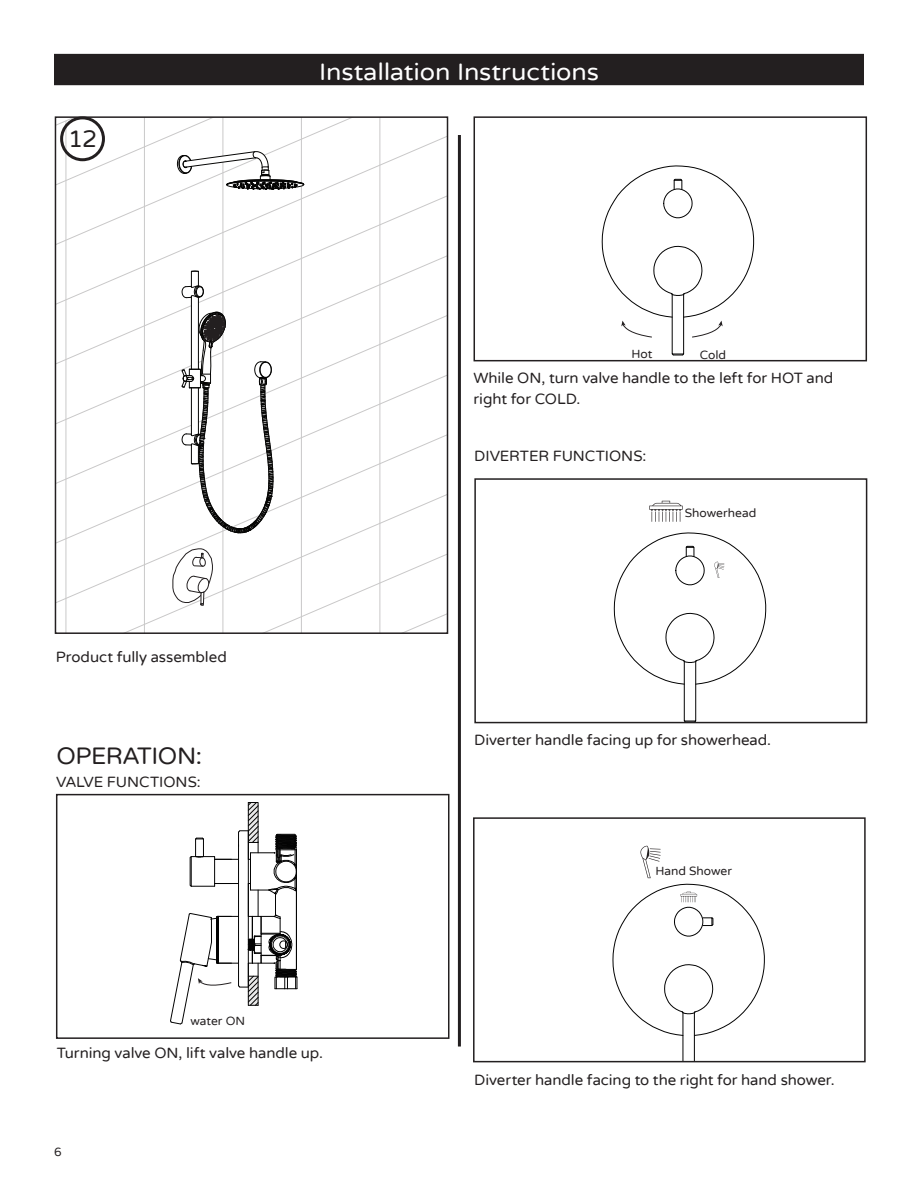
<style>
.page{position:relative;width:918px;height:1188px;background:#fff}
.page>*{position:absolute;margin:0;border:0;box-sizing:border-box;transform-origin:0 0}
.Header_BAR{font:24px "Varela Round";letter-spacing:-.005em;color:#fff;scale:1.05 1}
.Sub_Italic_Gray{font:24px "Varela Round";letter-spacing:-.015em;color:#231f20}
.Sub_Italic_Gray-2{font:15px/21px "Varela Round";letter-spacing:-.005em;color:#231f20}
.t1{font:12px "Varela Round";color:#231f20}
</style>
<div class="page">
<div style="left:54px;top:54px;width:810px;height:31px;background:#231f20"></div>
<hr style="left:458px;top:135px;width:3px;height:912px;background:#231f20">
<svg style="left:58px;top:119px;width:387px;height:512px"></svg>
<div style="left:55px;top:116px;width:393px;height:518px;border:2px solid #231f20"></div>
<div style="left:60px;top:116px;width:45px;height:45px;border:3px solid #231f20;border-radius:50%"></div>
<svg style="left:170px;top:802px;width:128px;height:223px"></svg>
<svg style="left:248px;top:803px;width:10px;height:39px"></svg>
<svg style="left:248px;top:976px;width:10px;height:29px"></svg>
<div style="left:56px;top:794px;width:393px;height:245px;border:2px solid #231f20"></div>
<svg style="left:601px;top:165px;width:154px;height:191px"></svg>
<div style="left:474px;top:116px;width:393px;height:245px;border:2px solid #231f20"></div>
<svg style="left:613px;top:532px;width:154px;height:188px"></svg>
<svg style="left:649px;top:501px;width:34px;height:21px"></svg>
<div style="left:474px;top:478px;width:393px;height:245px;border:2px solid #231f20"></div>
<svg style="left:612px;top:846px;width:153px;height:213px"></svg>
<div style="left:473px;top:817px;width:393px;height:245px;border:2px solid #231f20"></div>
<p class="Sub_Italic_Gray" style="left:68px;top:124px;width:31px">12</p>
<p class="Header_BAR" style="left:319px;top:57px;width:268px">Installation Instructions</p>
<p class="Sub_Italic_Gray-2" style="left:56px;top:647px;width:172px">Product fully assembled</p>
<p class="Sub_Italic_Gray" style="left:56px;top:742px;width:147px">OPERATION:</p>
<p class="Sub_Italic_Gray-2" style="left:56px;top:772px;width:146px">VALVE FUNCTIONS:</p>
<p class="t1" style="left:190px;top:1014px;width:56px">water ON</p>
<p class="t1" style="left:632px;top:347px;width:22px">Hot</p>
<p class="t1" style="left:700px;top:348px;width:28px">Cold</p>
<p class="Sub_Italic_Gray-2" style="left:474px;top:367px;width:361px">While ON, turn valve handle to the left for HOT and right for COLD.</p>
<p class="Sub_Italic_Gray-2" style="left:474px;top:446px;width:173px">DIVERTER FUNCTIONS:</p>
<p class="t1" style="left:685px;top:505px;width:73px">Showerhead</p>
<p class="Sub_Italic_Gray-2" style="left:474px;top:730px;width:298px">Diverter handle facing up for showerhead.</p>
<p class="t1" style="left:655px;top:864px;width:78px">Hand Shower</p>
<p class="Sub_Italic_Gray-2" style="left:57px;top:1043px;width:268px">Turning valve ON, lift valve handle up.</p>
<p class="t1" style="left:54px;top:1144px;width:9px">6</p>
<p class="Sub_Italic_Gray-2" style="left:474px;top:1070px;width:362px">Diverter handle facing to the right for hand shower.</p>
</div>
